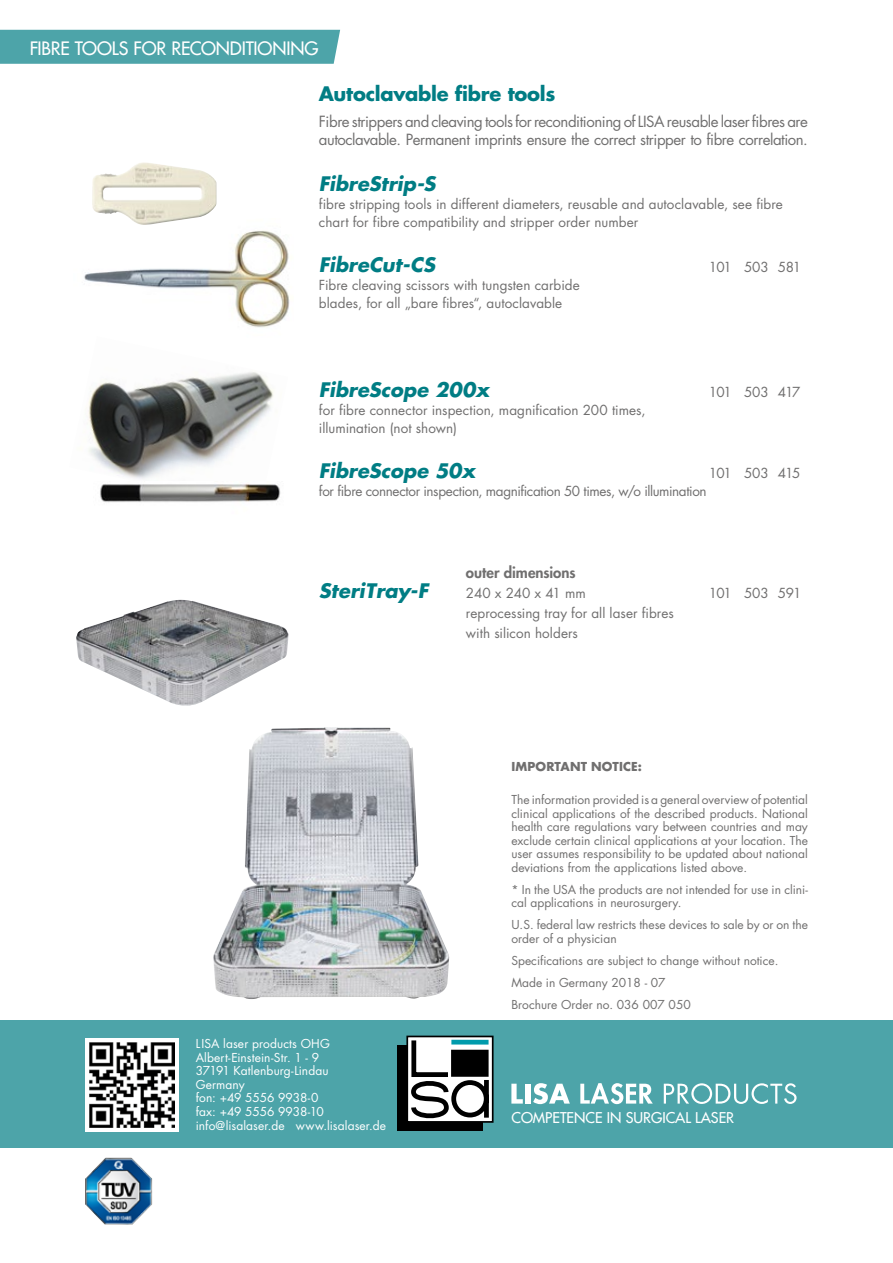
<style>
.page{position:relative;width:893px;height:1263px;background:#fff}
.page>*{position:absolute;margin:0;border:0;box-sizing:border-box;transform-origin:0 0}
.t1{font:italic 700 19.5px "Futura";color:#007d84}
.t2{font:700 19.5px "Futura";letter-spacing:-.015em;color:#007d84}
.t3{font:18px "Futura";letter-spacing:-.01em;color:#fff}
.t4{font:15px/18px "Futura";letter-spacing:-.03em;color:#706f6f}
.t5{font:800 15px "Futura";color:#706f6f}
.t6{font:14.55px "Futura";color:#fff}
.t7{font:13.5px/18px "Futura";color:#706f6f}
.t8{font:13.5px "Futura";letter-spacing:-.025em;color:#706f6f}
.t9{font:13.5px "Futura";letter-spacing:-.045em;color:#706f6f}
.t10{font:13.5px "Futura";letter-spacing:-.075em;color:#706f6f}
.t11{font:13.5px "Futura";letter-spacing:-.07em;color:#706f6f}
.t12{font:13.5px "Futura";letter-spacing:-.05em;color:#706f6f}
.t13{font:12px/13.5px "Futura";color:#706f6f}
.t14{font:12px/13.6px "Futura";letter-spacing:.005em;color:#fff}
.t15{font:700 12px "Futura";letter-spacing:.01em;color:#706f6f}
</style>
<div class="page">
<div style="left:0;top:30px;width:340px;height:34px;background:#4da4a9"></div>
<img style="left:84px;top:230px;width:206px;height:98px">
<img style="left:92px;top:162px;width:125px;height:63px">
<img style="left:88px;top:372px;width:186px;height:107px">
<img style="left:76px;top:600px;width:213px;height:106px">
<img style="left:213px;top:727px;width:236px;height:272px">
<img style="left:100px;top:484px;width:181px;height:19px">
<div style="left:0;top:1020px;width:893px;height:128px;background:#4da4a9"></div>
<div style="left:398px;top:1045px;width:85px;height:85px;background:#000"></div>
<div style="left:406px;top:1035px;width:88px;height:88px;border:2px solid #000"></div>
<svg style="left:409px;top:1036px;width:82px;height:86px"></svg>
<svg style="left:511px;top:1084px;width:12px;height:19px"></svg>
<div style="left:525px;top:1084px;width:5px;height:19px;background:#fff"></div>
<svg style="left:533px;top:1083px;width:37px;height:21px"></svg>
<svg style="left:580px;top:1083px;width:73px;height:21px"></svg>
<svg style="left:664px;top:1083px;width:132px;height:21px"></svg>
<img style="left:85px;top:1157px;width:67px;height:67px">
<div style="left:85px;top:1038px;width:94px;height:93px;background:#fff"></div>
<img style="left:89px;top:1042px;width:85px;height:85px">
<h2 class="t3" style="left:30px;top:36px;width:290px">FIBRE TOOLS FOR RECONDITIONING</h2>
<h1 class="t2" style="left:319px;top:80px;width:238px">Autoclavable fibre tools</h1>
<p class="t4" style="left:319px;top:112px;width:490px">Fibre strippers and cleaving tools for reconditioning of LISA reusable laser fibres are autoclavable. Permanent imprints ensure the correct stripper to fibre correlation.</p>
<h1 class="t1" style="left:319px;top:170px;width:118px">FibreStrip-S</h1>
<p class="t7" style="left:319px;top:195px;width:465px">fibre stripping tools in different diameters, reusable and autoclavable, see fibre chart for fibre compatibility and stripper order number</p>
<h1 class="t1" style="left:319px;top:251px;width:118px">FibreCut-CS</h1>
<p class="t9" style="left:709px;top:258px;width:94px">101 503 581</p>
<p class="t7" style="left:319px;top:276px;width:262px">Fibre cleaving scissors with tungsten carbide blades, for all „bare fibres“, autoclavable</p>
<h1 class="t1" style="left:319px;top:376px;width:172px">FibreScope 200x</h1>
<p class="t10" style="left:709px;top:382px;width:93px">101 503 417</p>
<p class="t7" style="left:319px;top:401px;width:328px">for fibre connector inspection, magnification 200 times, illumination (not shown)</p>
<h1 class="t1" style="left:319px;top:457px;width:158px">FibreScope 50x</h1>
<p class="t11" style="left:709px;top:463px;width:93px">101 503 415</p>
<p class="t8" style="left:319px;top:481px;width:389px">for fibre connector inspection, magnification 50 times, w/o illumination</p>
<p class="t5" style="left:466px;top:562px;width:111px">outer dimensions</p>
<h1 class="t1" style="left:319px;top:577px;width:111px">SteriTray-F</h1>
<p class="t7" style="left:466px;top:584px;width:121px">240 x 240 x 41 mm</p>
<p class="t12" style="left:709px;top:584px;width:94px">101 503 591</p>
<p class="t7" style="left:466px;top:603px;width:209px;line-height:20.2px">reprocessing tray for all laser fibres with silicon holders</p>
<p class="t14" style="left:196px;top:1036px;width:192px">LISA laser products OHG<br>Albert-Einstein-Str. 1 - 9<br>37191 Katlenburg-Lindau<br>Germany<br>fon: +49 5556 9938-0<br>fax: +49 5556 9938-10 info@lisalaser.de www.lisalaser.de</p>
<p class="t15" style="left:511px;top:758px;width:132px">IMPORTANT NOTICE:</p>
<p class="t13" style="left:511px;top:793px;width:298px;text-align:justify">The information provided is a general overview of potential clinical applications of the described products. National health care regulations vary between countries and may exclude certain clinical applications at your location. The user assumes responsibility to be updated about national deviations from the applications listed above.</p>
<p class="t13" style="left:511px;top:882px;width:298px">* In the USA the products are not intended for use in clini&shy;cal applications in neurosurgery.</p>
<p class="t13" style="left:511px;top:918px;width:298px">U.S. federal law restricts these devices to sale by or on the order of a physician</p>
<p class="t13" style="left:511px;top:949px;width:268px;line-height:22px">Specifications are subject to change without notice.<br>Made in Germany 2018 - 07<br>Brochure Order no. 036 007 050</p>
<p class="t6" style="left:511px;top:1108px;width:224px">COMPETENCE IN SURGICAL LASER</p>
</div>
